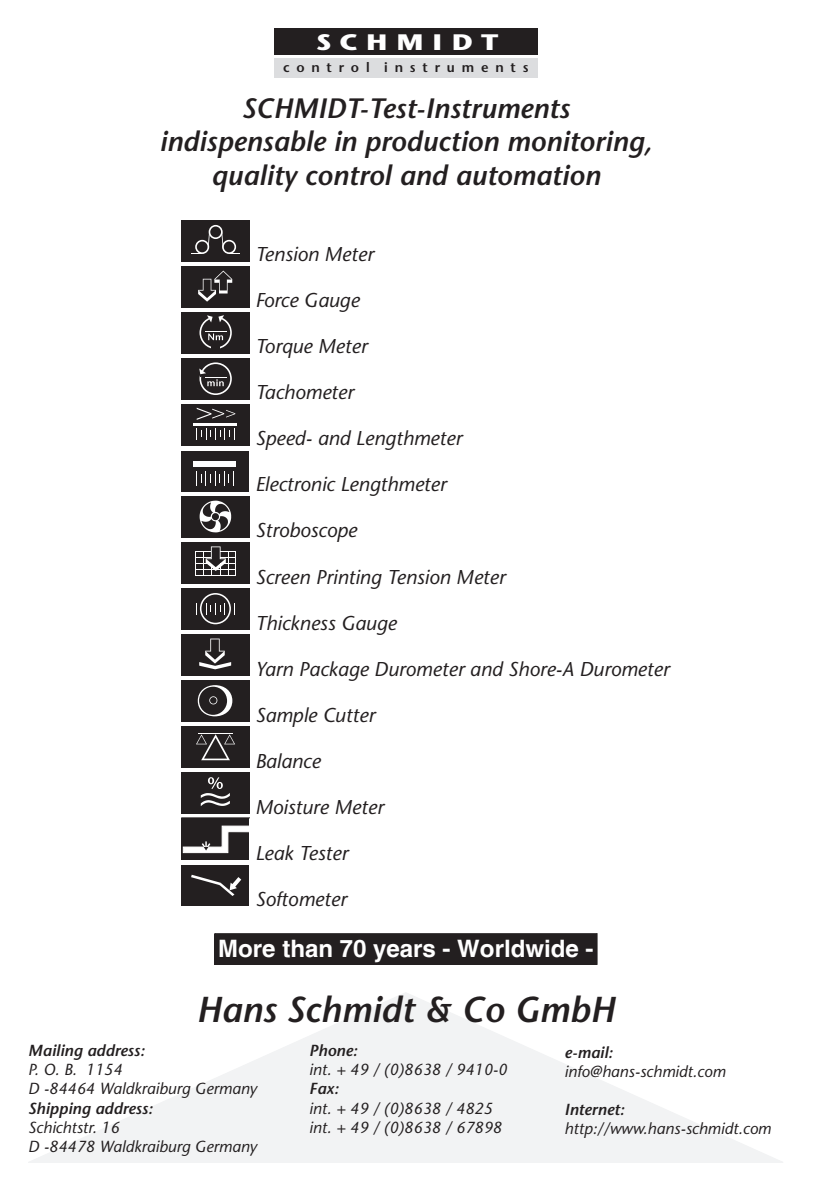
<style>
.page{position:relative;width:840px;height:1191px;background:#fff}
.page>*{position:absolute;margin:0;border:0;box-sizing:border-box;transform-origin:0 0}
.t1{font:italic 600 36px "Stone Sans";color:#231f20}
.t2{font:italic 600 28px/33.6px "Stone Sans";color:#231f20;text-align:center}
.t3{font:700 24px "Helvetica";color:#fff}
.t4{font:700 22.4px "Stone Sans";letter-spacing:.33em;color:#fff;scale:1.22 1}
.t5{font:italic 20px "Stone Sans";color:#231f20}
.t6{font:italic 16px/19.2px "Stone Sans";color:#231f20}
.t7{font:italic 600 16px "Stone Sans";color:#231f20}
.t8{font:600 13.6px "Stone Sans";letter-spacing:.5em;color:#231f20}
</style>
<div class="page">
<svg style="left:29px;top:992px;width:753px;height:170px"></svg>
<div style="left:181px;top:220px;width:68px;height:41px;background:#231f20"></div>
<svg style="left:195px;top:240px;width:14px;height:14px"></svg>
<div style="left:197px;top:241px;width:10px;height:11px;background:#231f20;border-radius:50%"></div>
<svg style="left:222px;top:240px;width:14px;height:14px"></svg>
<div style="left:223px;top:241px;width:11px;height:11px;background:#231f20;border-radius:50%"></div>
<svg style="left:208px;top:225px;width:14px;height:14px"></svg>
<div style="left:210px;top:226px;width:11px;height:11px;background:#231f20;border-radius:50%"></div>
<svg style="left:208px;top:231px;width:2px;height:17px"></svg>
<svg style="left:221px;top:231px;width:2px;height:17px"></svg>
<div style="left:181px;top:266px;width:68px;height:41px;background:#231f20"></div>
<svg style="left:198px;top:271px;width:34px;height:31px"></svg>
<div style="left:181px;top:312px;width:68px;height:41px;background:#231f20"></div>
<svg style="left:199px;top:316px;width:33px;height:33px"></svg>
<div style="left:201px;top:318px;width:29px;height:29px;background:#231f20;border-radius:50%"></div>
<div style="left:211px;top:344px;width:8px;height:6px;background:#231f20"></div>
<svg style="left:205px;top:331px;width:21px;height:9px"></svg>
<svg style="left:205px;top:315px;width:19px;height:8px"></svg>
<div style="left:181px;top:358px;width:68px;height:41px;background:#231f20"></div>
<svg style="left:199px;top:362px;width:33px;height:33px"></svg>
<div style="left:201px;top:364px;width:29px;height:29px;background:#231f20;border-radius:50%"></div>
<svg style="left:199px;top:368px;width:27px;height:18px"></svg>
<div style="left:181px;top:404px;width:68px;height:41px;background:#231f20"></div>
<hr style="left:194px;top:423px;width:43px;height:2px;background:#fff">
<svg style="left:196px;top:428px;width:39px;height:11px"></svg>
<svg style="left:196px;top:408px;width:39px;height:12px"></svg>
<div style="left:181px;top:451px;width:67px;height:40px;background:#231f20"></div>
<div style="left:193px;top:461px;width:43px;height:5px;background:#fff"></div>
<svg style="left:196px;top:471px;width:38px;height:14px"></svg>
<div style="left:181px;top:496px;width:68px;height:41px;background:#231f20"></div>
<svg style="left:199px;top:500px;width:32px;height:32px"></svg>
<div style="left:181px;top:542px;width:68px;height:41px;background:#231f20"></div>
<hr style="left:195px;top:575px;width:41px;height:1px;background:#fff">
<svg style="left:195px;top:546px;width:41px;height:29px"></svg>
<div style="left:181px;top:588px;width:68px;height:41px;background:#231f20"></div>
<svg style="left:200px;top:593px;width:31px;height:31px"></svg>
<div style="left:201px;top:594px;width:28px;height:29px;background:#231f20;border-radius:50%"></div>
<svg style="left:206px;top:603px;width:19px;height:11px"></svg>
<div style="left:181px;top:634px;width:68px;height:41px;background:#231f20"></div>
<svg style="left:199px;top:638px;width:32px;height:31px"></svg>
<div style="left:181px;top:680px;width:68px;height:41px;background:#231f20"></div>
<svg style="left:198px;top:685px;width:34px;height:31px"></svg>
<div style="left:181px;top:726px;width:68px;height:41px;background:#231f20"></div>
<svg style="left:196px;top:734px;width:39px;height:26px"></svg>
<hr style="left:198px;top:733px;width:35px;height:1px;background:#fff">
<div style="left:181px;top:772px;width:68px;height:41px;background:#231f20"></div>
<svg style="left:201px;top:777px;width:29px;height:29px"></svg>
<svg style="left:181px;top:817px;width:68px;height:88px"></svg>
<div style="left:215px;top:933px;width:381px;height:31px;background:#231f20"></div>
<div style="left:214px;top:933px;width:383px;height:31px;border:1px solid #231f20"></div>
<div style="left:274px;top:28px;width:263px;height:27px;background:#231f20"></div>
<div style="left:274px;top:58px;width:263px;height:20px;background:#dcdddf"></div>
<p class="t4" style="left:316px;top:29px;width:151px">SCHMIDT</p>
<p class="t8" style="left:283px;top:59px;width:247px">control instruments</p>
<h2 class="t2" style="left:159px;top:91px;width:494px">SCHMIDT-Test-Instruments indispensable in production monitoring, quality control and automation</h2>
<p class="t5" style="left:255px;top:242px;width:120px">Tension Meter</p>
<p class="t5" style="left:255px;top:288px;width:106px">Force Gauge</p>
<p class="t5" style="left:255px;top:334px;width:113px">Torque Meter</p>
<p class="t5" style="left:255px;top:380px;width:100px">Tachometer</p>
<p class="t5" style="left:255px;top:426px;width:208px">Speed- and Lengthmeter</p>
<p class="t5" style="left:255px;top:472px;width:193px">Electronic Lengthmeter</p>
<p class="t5" style="left:255px;top:518px;width:103px">Stroboscope</p>
<p class="t5" style="left:255px;top:564px;width:251px">Screen Printing Tension Meter</p>
<p class="t5" style="left:255px;top:610px;width:143px">Thickness Gauge</p>
<p class="t5" style="left:255px;top:656px;width:415px">Yarn Package Durometer and Shore-A Durometer</p>
<p class="t5" style="left:255px;top:702px;width:121px">Sample Cutter</p>
<p class="t5" style="left:255px;top:748px;width:67px">Balance</p>
<p class="t5" style="left:255px;top:794px;width:130px">Moisture Meter</p>
<p class="t5" style="left:255px;top:840px;width:94px">Leak Tester</p>
<p class="t5" style="left:255px;top:886px;width:93px">Softometer</p>
<p class="t3" style="left:218px;top:934px;width:376px">More than 70 years - Worldwide -</p>
<h1 class="t1" style="left:196px;top:987px;width:419px">Hans Schmidt &amp; Co GmbH</h1>
<p class="t7" style="left:309px;top:1040px;width:50px">Phone:</p>
<p class="t6" style="left:309px;top:1060px;width:199px">int. + 49 / (0)8638 / 9410-0</p>
<p class="t7" style="left:309px;top:1079px;width:31px">Fax:</p>
<p class="t6" style="left:309px;top:1098px;width:194px">int. + 49 / (0)8638 / 4825 int. + 49 / (0)8638 / 67898</p>
<p class="t7" style="left:28px;top:1040px;width:118px">Mailing address:</p>
<p class="t6" style="left:28px;top:1060px;width:230px">P. O. B. 1154<br>D -84464 Waldkraiburg Germany</p>
<p class="t7" style="left:28px;top:1098px;width:126px">Shipping address:</p>
<p class="t6" style="left:28px;top:1117px;width:230px">Schichtstr. 16<br>D -84478 Waldkraiburg Germany</p>
<p class="t7" style="left:564px;top:1042px;width:49px">e-mail:</p>
<p class="t6" style="left:564px;top:1061px;width:162px">info@hans-schmidt.com</p>
<p class="t7" style="left:564px;top:1100px;width:61px">Internet:</p>
<p class="t6" style="left:564px;top:1119px;width:208px">http://www.hans-schmidt.com</p>
</div>
